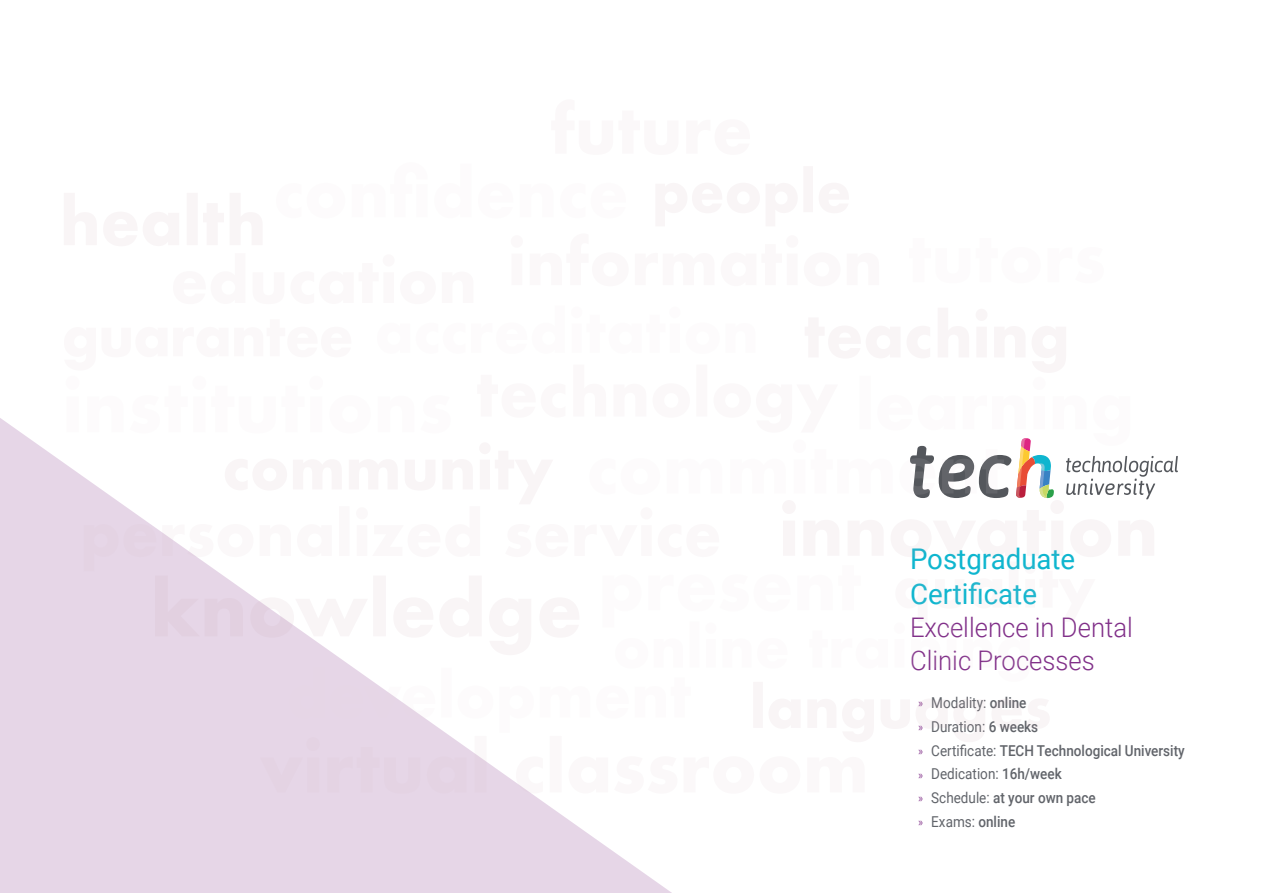
<style>
.page{position:relative;width:1263px;height:893px;background:#fff}
.page>*{position:absolute;margin:0;border:0;box-sizing:border-box;transform-origin:0 0}
.t1{font:28.5px/34.2px "Roboto";color:#0fb6cf}
.t2{font:300 27px/33px "Roboto";color:#813089;scale:.95 1}
.t3{font:500 15px/23.7px "Roboto";color:#61646a;scale:.9 1}
.s1{font-family:"Myriad Pro";font-weight:400;font-size:12px;color:#813089}
.s2{font-weight:400}
</style>
<div class="page">
<svg style="left:0;top:418px;width:672px;height:475px;background:#e8d9e9"></svg>
<svg style="left:64px;top:418px;width:1114px;height:376px"></svg>
<h1 class="t1" style="left:910px;top:541px;width:167px">Postgraduate<br>Certificate</h1>
<h2 class="t2" style="left:910px;top:610px;width:236px">Excellence in Dental<br>Clinic Processes</h2>
<p class="t3" style="left:918px;top:690px;width:297px"><span class="s1">»</span> <span class="s2">Modality:</span> online<br><span class="s1">»</span> <span class="s2">Duration:</span> 6 weeks<br><span class="s1">»</span> <span class="s2">Certificate:</span> TECH Technological University <span class="s1">»</span> <span class="s2">Dedication:</span> 16h/week<br><span class="s1">»</span> <span class="s2">Schedule:</span> at your own pace<br><span class="s1">»</span> <span class="s2">Exams:</span> online</p>
</div>
